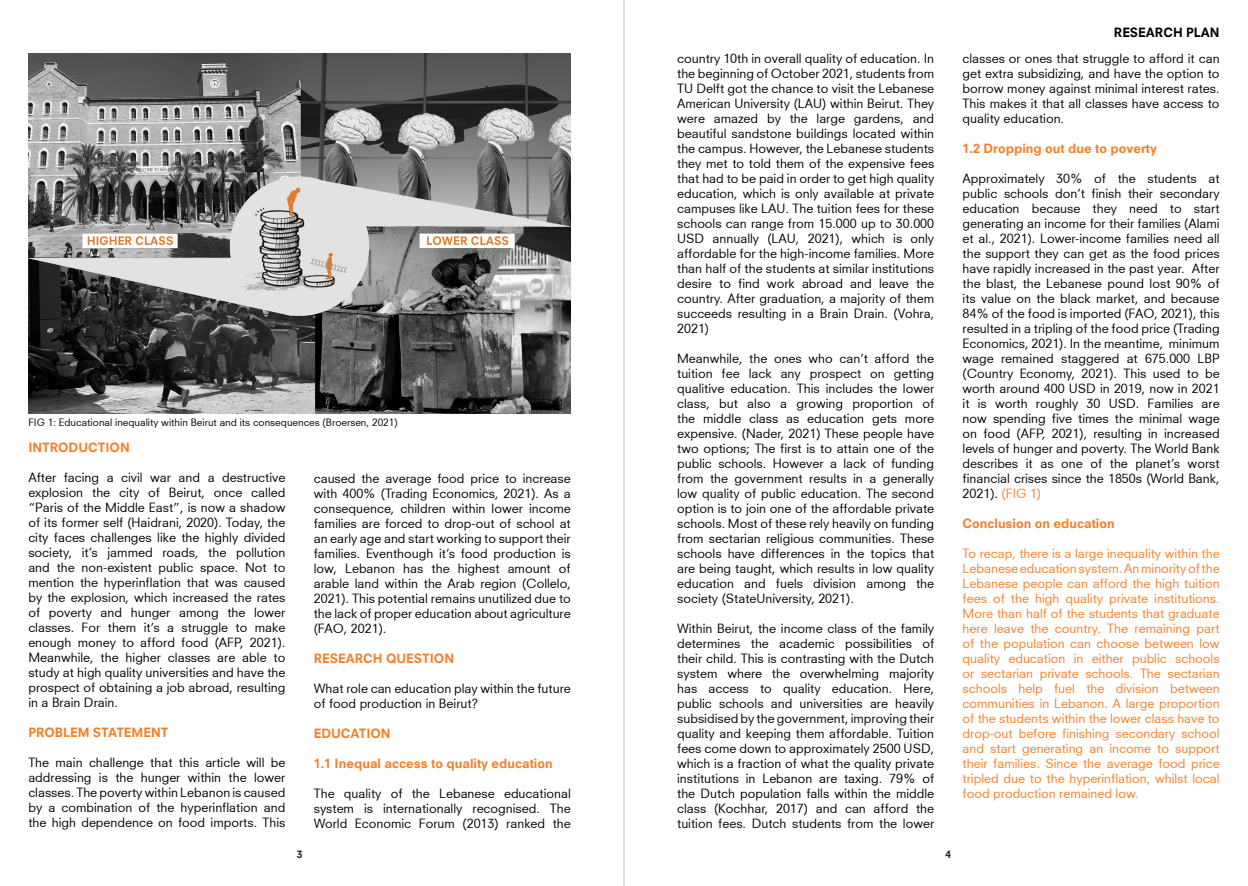
<style>
.page{position:relative;width:1248px;height:886px;background:#fff}
.page>*{position:absolute;margin:0;border:0;box-sizing:border-box;transform-origin:0 0}
.text__Neuzeits__10pt{font:12.5px/15px "Neuzeit S";color:#000;text-align:justify}
.text__Neuzeits__10pt-2{font:12.5px/15px "Neuzeit S";color:#f47e27;text-align:justify}
.text__Neuzeits__10pt-3{font:12.5px "Neuzeit S Heavy";color:#f47e27}
.text__NeuzeitsHeavy{font:12.5px "Neuzeit S Heavy";color:#000}
.subtitle__Neuzeits{font:10px "Neuzeit S";color:#000}
.t1{font:10px "Neuzeit S Heavy";color:#231f20}
.s1{color:#f47e27}
</style>
<div class="page">
<hr style="left:623px;top:0;width:1px;height:886px;background:#bcbdc0">
<img style="left:28px;top:53px;width:542px;height:361px">
<p class="subtitle__Neuzeits" style="left:28px;top:416px;width:371px">FIG 1: Educational inequality within Beirut and its consequences (Broersen, 2021)</p>
<p class="text__Neuzeits__10pt-3" style="left:28px;top:440px;width:103px">INTRODUCTION</p>
<p class="text__Neuzeits__10pt" style="left:28px;top:470px;width:258px">After facing a civil war and a destructive explosion the city of Beirut, once called “Paris of the Middle East”, is now a shadow of its former self (Haidrani, 2020). Today, the city faces challenges like the highly divided society, it’s jammed roads, the pollution and the non-existent public space. Not to mention the hyperinflation that was caused by the explosion, which increased the rates of poverty and hunger among the lower classes. For them it’s a struggle to make enough money to afford food (AFP, 2021).<br>Meanwhile, the higher classes are able to study at high quality universities and have the prospect of obtaining a job abroad, resulting in a Brain Drain.</p>
<p class="text__Neuzeits__10pt-3" style="left:28px;top:725px;width:141px">PROBLEM STATEMENT</p>
<p class="text__Neuzeits__10pt" style="left:28px;top:755px;width:258px">The main challenge that this article will be addressing is the hunger within the lower classes. The poverty within Lebanon is caused by a combination of the hyperinflation and the high dependence on food imports. This</p>
<p class="text__Neuzeits__10pt" style="left:314px;top:470px;width:258px">caused the average food price to increase with 400% (Trading Economics, 2021). As a consequence, children within lower income families are forced to drop-out of school at an early age and start working to support their families. Eventhough it’s food production is low, Lebanon has the highest amount of arable land within the Arab region (Collelo, 2021). This potential remains unutilized due to the lack of proper education about agriculture (FAO, 2021).</p>
<p class="text__Neuzeits__10pt-3" style="left:314px;top:650px;width:142px">RESEARCH QUESTION</p>
<p class="text__Neuzeits__10pt" style="left:314px;top:680px;width:258px">What role can education play within the future of food production in Beirut?</p>
<p class="text__Neuzeits__10pt-3" style="left:314px;top:725px;width:78px">EDUCATION</p>
<p class="text__Neuzeits__10pt-3" style="left:314px;top:755px;width:240px">1.1 Inequal access to quality education</p>
<p class="text__Neuzeits__10pt" style="left:314px;top:785px;width:258px">The quality of the Lebanese educational system is internationally recognised. The World Economic Forum (2013) ranked the</p>
<p class="text__Neuzeits__10pt" style="left:677px;top:50px;width:258px">country 10th in overall quality of education. In the beginning of October 2021, students from TU Delft got the chance to visit the Lebanese American University (LAU) within Beirut. They were amazed by the large gardens, and beautiful sandstone buildings located within the campus. However, the Lebanese students they met to told them of the expensive fees that had to be paid in order to get high quality education, which is only available at private campuses like LAU. The tuition fees for these schools can range from 15.000 up to 30.000<br>USD annually (LAU, 2021), which is only affordable for the high-income families. More than half of the students at similar institutions desire to find work abroad and leave the country. After graduation, a majority of them succeeds resulting in a Brain Drain. (Vohra, 2021)</p>
<p class="text__Neuzeits__10pt" style="left:677px;top:350px;width:258px">Meanwhile, the ones who can’t afford the tuition fee lack any prospect on getting qualitive education. This includes the lower class, but also a growing proportion of the middle class as education gets more expensive. (Nader, 2021) These people have two options; The first is to attain one of the public schools. However a lack of funding from the government results in a generally low quality of public education. The second option is to join one of the affordable private schools. Most of these rely heavily on funding from sectarian religious communities. These schools have differences in the topics that are being taught, which results in low quality education and fuels division among the society (StateUniversity, 2021).</p>
<p class="text__Neuzeits__10pt" style="left:677px;top:620px;width:258px">Within Beirut, the income class of the family determines the academic possibilities of their child. This is contrasting with the Dutch system where the overwhelming majority has access to quality education. Here, public schools and universities are heavily subsidised by the government, improving their quality and keeping them affordable. Tuition fees come down to approximately 2500 USD, which is a fraction of what the quality private institutions in Lebanon are taxing. 79% of the Dutch population falls within the middle class (Kochhar, 2017) and can afford the tuition fees. Dutch students from the lower</p>
<p class="t1" style="left:297px;top:848px;width:7px">3</p>
<p class="t1" style="left:945px;top:848px;width:7px">4</p>
<p class="text__NeuzeitsHeavy" style="left:1113px;top:24px;width:107px">RESEARCH PLAN</p>
<p class="text__Neuzeits__10pt" style="left:962px;top:50px;width:258px">classes or ones that struggle to afford it can get extra subsidizing, and have the option to borrow money against minimal interest rates.<br>This makes it that all classes have access to quality education.</p>
<p class="text__Neuzeits__10pt-3" style="left:962px;top:140px;width:196px">1.2 Dropping out due to poverty</p>
<p class="text__Neuzeits__10pt" style="left:962px;top:170px;width:258px">Approximately 30% of the students at public schools don’t finish their secondary education because they need to start generating an income for their families (Alami et al., 2021). Lower-income families need all the support they can get as the food prices have rapidly increased in the past year. After the blast, the Lebanese pound lost 90% of its value on the black market, and because 84% of the food is imported (FAO, 2021), this resulted in a tripling of the food price (Trading Economics, 2021). In the meantime, minimum wage remained staggered at 675.000 LBP (Country Economy, 2021). This used to be worth around 400 USD in 2019, now in 2021 it is worth roughly 30 USD. Families are now spending five times the minimal wage on food (AFP, 2021), resulting in increased levels of hunger and poverty. The World Bank describes it as one of the planet’s worst financial crises since the 1850s (World Bank, 2021). <span class="s1">(FIG 1)</span></p>
<p class="text__Neuzeits__10pt-3" style="left:962px;top:515px;width:153px">Conclusion on education</p>
<p class="text__Neuzeits__10pt-2" style="left:962px;top:545px;width:258px">To recap, there is a large inequality within the Lebanese education system. An minority of the Lebanese people can afford the high tuition fees of the high quality private institutions.<br>More than half of the students that graduate here leave the country. The remaining part of the population can choose between low quality education in either public schools or sectarian private schools. The sectarian schools help fuel the division between communities in Lebanon. A large proportion of the students within the lower class have to drop-out before finishing secondary school and start generating an income to support their families. Since the average food price tripled due to the hyperinflation, whilst local food production remained low.</p>
</div>
